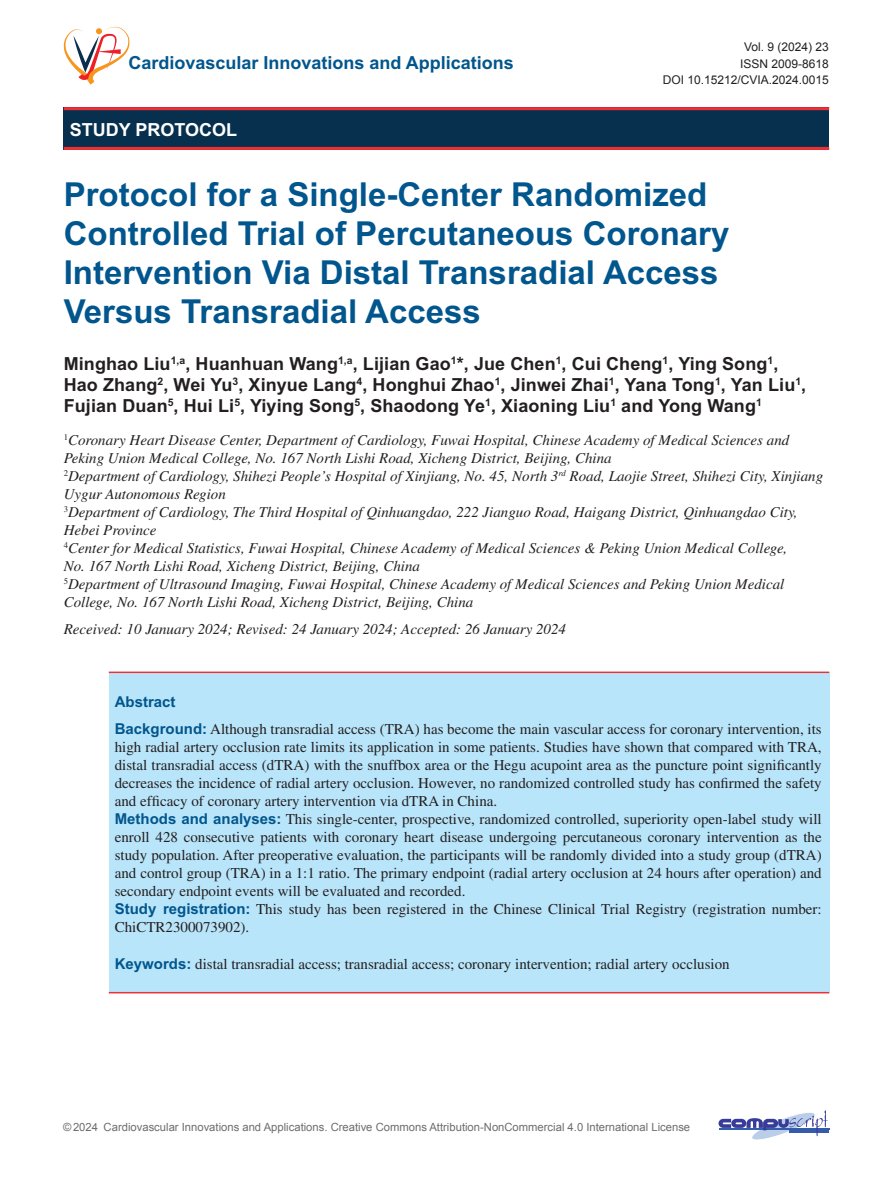
<style>
.page{position:relative;width:893px;height:1191px;background:#fff}
.page>*{position:absolute;margin:0;border:0;box-sizing:border-box;transform-origin:0 0}
.t1{font:700 33px/39px "Arial";color:#01568d}
.t2{font:700 18px/21px "Arial";letter-spacing:.005em;color:#231f20}
.t3{font:700 18px "Arial";color:#01568d}
.t4{font:700 18px "Arial";color:#fff}
.t5{font:15px/18px "Times";color:#231f20}
.t6{font:italic 15px/18px "Times";color:#231f20}
.t7{font:700 15px "Arial";color:#01568d}
.t8{font:12px/16.5px "Arial";color:#231f20;text-align:right}
.t9{font:11.25px "Arial";color:#6c6d70}
.s1{font-family:"Arial";font-weight:700;color:#01568d}
</style>
<div class="page">
<svg style="left:64px;top:27px;width:65px;height:57px"></svg>
<div style="left:789px;top:1128px;width:40px;height:5px;background:#345caa"></div>
<svg style="left:718px;top:1110px;width:110px;height:30px"></svg>
<div style="left:64px;top:108px;width:765px;height:42px;background:#07304e"></div>
<hr style="left:64px;top:107px;width:765px;height:3px;background:#ee3034">
<hr style="left:64px;top:147px;width:765px;height:3px;background:#ee3034">
<div style="left:109px;top:672px;width:720px;height:320px;background:#b9e5fa"></div>
<hr style="left:109px;top:671px;width:720px;height:2px;background:#ee3034">
<hr style="left:109px;top:992px;width:720px;height:1px;background:#ee3034">
<p class="t3" style="left:128px;top:53px;width:387px">Cardiovascular Innovations and Applications</p>
<p class="t4" style="left:70px;top:119px;width:169px">STUDY PROTOCOL</p>
<p class="t8" style="left:663px;top:39px;width:168px">Vol. 9 (2024) 23<br>ISSN 2009-8618<br>DOI 10.15212/CVIA.2024.0015</p>
<h1 class="t1" style="left:64px;top:175px;width:667px">Protocol for a Single-Center Randomized Controlled Trial of Percutaneous Coronary Intervention Via Distal Transradial Access Versus Transradial Access</h1>
<p class="t2" style="left:64px;top:353px;width:744px">Minghao Liu<sup>1,a</sup>, Huanhuan Wang<sup>1,a</sup>, Lijian Gao<sup>1</sup>*, Jue Chen<sup>1</sup>, Cui Cheng<sup>1</sup>, Ying Song<sup>1</sup>,<br>Hao Zhang<sup>2</sup>, Wei Yu<sup>3</sup>, Xinyue Lang<sup>4</sup>, Honghui Zhao<sup>1</sup>, Jinwei Zhai<sup>1</sup>, Yana Tong<sup>1</sup>, Yan Liu<sup>1</sup>,<br>Fujian Duan<sup>5</sup>, Hui Li<sup>5</sup>, Yiying Song<sup>5</sup>, Shaodong Ye<sup>1</sup>, Xiaoning Liu<sup>1</sup> and Yong Wang<sup>1</sup></p>
<p class="t6" style="left:64px;top:431px;width:761px"><sup>1</sup>Coronary Heart Disease Center, Department of Cardiology, Fuwai Hospital, Chinese Academy of Medical Sciences and Peking Union Medical College, No. 167 North Lishi Road, Xicheng District, Beijing, China<br><sup>2</sup>Department of Cardiology, Shihezi People’s Hospital of Xinjiang, No. 45, North 3<sup>rd</sup> Road, Laojie Street, Shihezi City, Xinjiang Uygur Autonomous Region<br><sup>3</sup>Department of Cardiology, The Third Hospital of Qinhuangdao, 222 Jianguo Road, Haigang District, Qinhuangdao City, Hebei Province<br><sup>4</sup>Center for Medical Statistics, Fuwai Hospital, Chinese Academy of Medical Sciences &amp; Peking Union Medical College,<br>No. 167 North Lishi Road, Xicheng District, Beijing, China<br><sup>5</sup>Department of Ultrasound Imaging, Fuwai Hospital, Chinese Academy of Medical Sciences and Peking Union Medical College, No. 167 North Lishi Road, Xicheng District, Beijing, China</p>
<p class="t6" style="left:64px;top:620px;width:504px">Received: 10 January 2024; Revised: 24 January 2024; Accepted: 26 January 2024</p>
<p class="t7" style="left:115px;top:693px;width:62px">Abstract</p>
<p class="t5" style="left:115px;top:719px;width:708px"><span class="s1">Background:</span> Although transradial access (TRA) has become the main vascular access for coronary intervention, its high radial artery occlusion rate limits its application in some patients. Studies have shown that compared with TRA, distal transradial access (dTRA) with the snuffbox area or the Hegu acupoint area as the puncture point significantly decreases the incidence of radial artery occlusion. However, no randomized controlled study has confirmed the safety and efficacy of coronary artery intervention via dTRA in China.<br><span class="s1">Methods and analyses:</span> This single-center, prospective, randomized controlled, superiority open-label study will enroll 428 consecutive patients with coronary heart disease undergoing percutaneous coronary intervention as the study population. After preoperative evaluation, the participants will be randomly divided into a study group (dTRA) and control group (TRA) in a 1:1 ratio. The primary endpoint (radial artery occlusion at 24 hours after operation) and secondary endpoint events will be evaluated and recorded.<br><span class="s1">Study registration:</span> This study has been registered in the Chinese Clinical Trial Registry (registration number:<br>ChiCTR2300073902).</p>
<p class="t5" style="left:115px;top:955px;width:616px"><span class="s1">Keywords:</span> distal transradial access; transradial access; coronary intervention; radial artery occlusion</p>
<p class="t9" style="left:63px;top:1119px;width:628px">©2024 Cardiovascular Innovations and Applications. Creative Commons Attribution-NonCommercial 4.0 International License</p>
</div>
